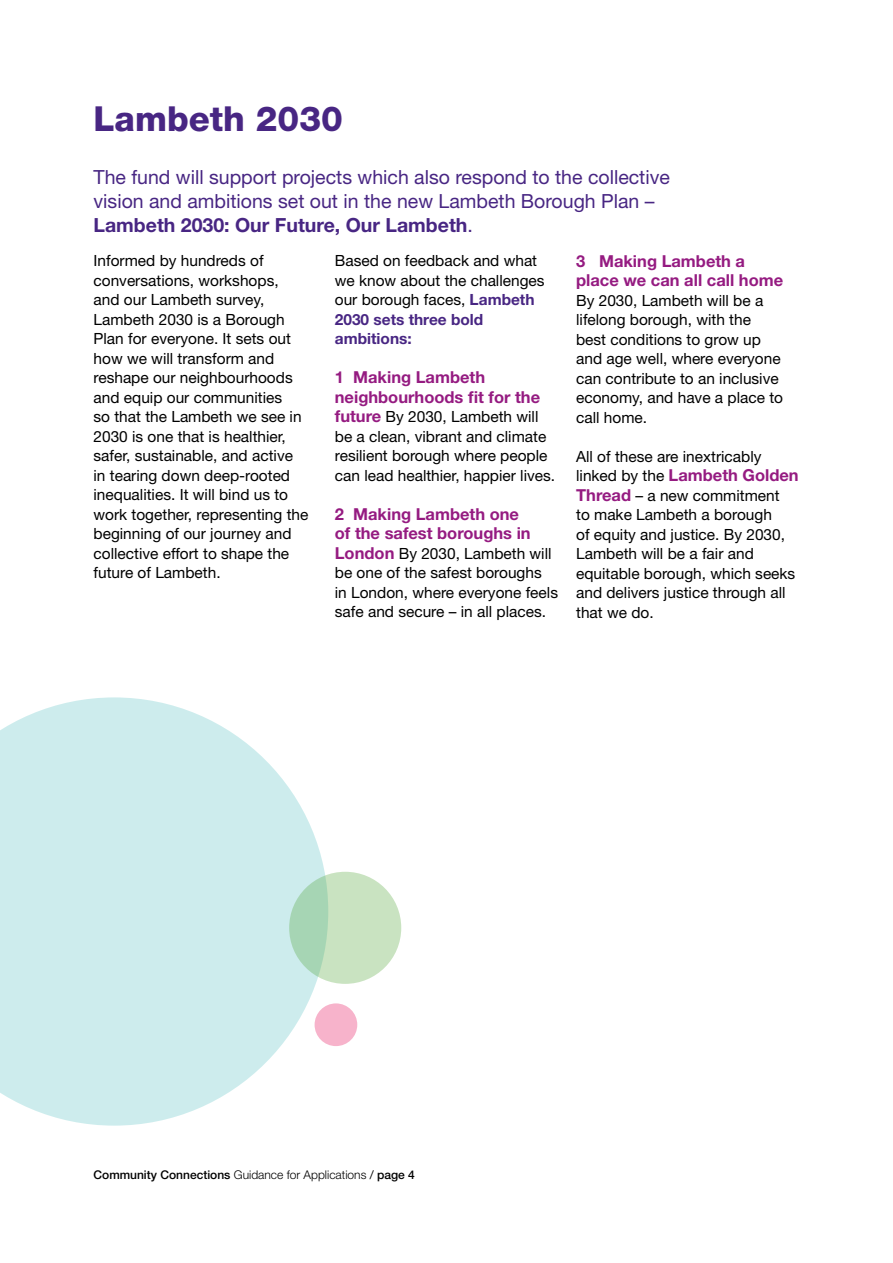
<style>
.page{position:relative;width:893px;height:1263px;background:#fff}
.page>*{position:absolute;margin:0;border:0;box-sizing:border-box;transform-origin:0 0}
.t1{font:800 34.5px "Helvetica Neue LT Std";color:#482683}
.t2{font:19.5px/24px "Helvetica Neue LT Std";color:#482683}
.t3{font:700 16.5px/19.5px "Helvetica Neue LT Std";color:#951b81}
.t4{font:15.45px/19.5px "Helvetica Neue LT Std";color:#000}
.t5{font:500 12px "Helvetica Neue LT Std";color:#000}
.s1{font-weight:700}
.s2{font-weight:700;color:#482683}
.s3{font-weight:400;font-size:15.45px;color:#000}
.s4{font-weight:700;font-size:16.5px;color:#951b81}
.s5{font-weight:300}
.s6{font-weight:400}
</style>
<div class="page">
<svg style="left:0;top:697px;width:328px;height:429px;fill:#cdeced"></svg>
<svg style="left:289px;top:872px;width:112px;height:112px;background:#bfdfbd"></svg>
<div style="left:315px;top:1003px;width:42px;height:43px;background:#f7b3cb;border-radius:50%"></div>
<h1 class="t1" style="left:94px;top:98px;width:251px">Lambeth 2030</h1>
<p class="t2" style="left:94px;top:165px;width:578px">The fund will support projects which also respond to the collective vision and ambitions set out in the new Lambeth Borough Plan –<br><span class="s1">Lambeth 2030: Our Future, Our Lambeth</span>.</p>
<p class="t4" style="left:94px;top:251px;width:216px">Informed by hundreds of conversations, workshops, and our Lambeth survey,<br>Lambeth 2030 is a Borough<br>Plan for everyone. It sets out how we will transform and reshape our neighbourhoods and equip our communities<br>so that the Lambeth we see in<br>2030 is one that is healthier, safer, sustainable, and active in tearing down deep-rooted inequalities. It will bind us to work together, representing the beginning of our journey and collective effort to shape the future of Lambeth.</p>
<p class="t4" style="left:335px;top:251px;width:211px">Based on feedback and what we know about the challenges our borough faces, <span class="s2">Lambeth<br>2030 sets three bold ambitions:</span></p>
<p class="t3" style="left:576px;top:251px;width:209px">3 Making Lambeth a place we can all call home</p>
<p class="t4" style="left:576px;top:290px;width:208px">By 2030, Lambeth will be a lifelong borough, with the best conditions to grow up and age well, where everyone can contribute to an inclusive economy, and have a place to call home.</p>
<p class="t4" style="left:576px;top:446px;width:187px">All of these are inextricably</p>
<p class="t3" style="left:576px;top:465px;width:224px"><span class="s3">linked by the</span> Lambeth Golden</p>
<p class="t4" style="left:576px;top:485px;width:221px"><span class="s4">Thread</span> – a new commitment to make Lambeth a borough<br>of equity and justice. By 2030,<br>Lambeth will be a fair and equitable borough, which seeks and delivers justice through all that we do.</p>
<p class="t3" style="left:335px;top:367px;width:207px">1 Making Lambeth neighbourhoods fit for the</p>
<p class="t4" style="left:335px;top:407px;width:222px"><span class="s4">future</span> By 2030, Lambeth will be a clean, vibrant and climate resilient borough where people can lead healthier, happier lives.</p>
<p class="t3" style="left:335px;top:504px;width:197px">2 Making Lambeth one of the safest boroughs in</p>
<p class="t4" style="left:335px;top:543px;width:225px"><span class="s4">London</span> By 2030, Lambeth will be one of the safest boroughs<br>in London, where everyone feels safe and secure – in all places.</p>
<p class="t5" style="left:94px;top:1168px;width:323px">Community Connections <span class="s5">Guidance for Applications</span> <span class="s6">/</span> page 4</p>
</div>
